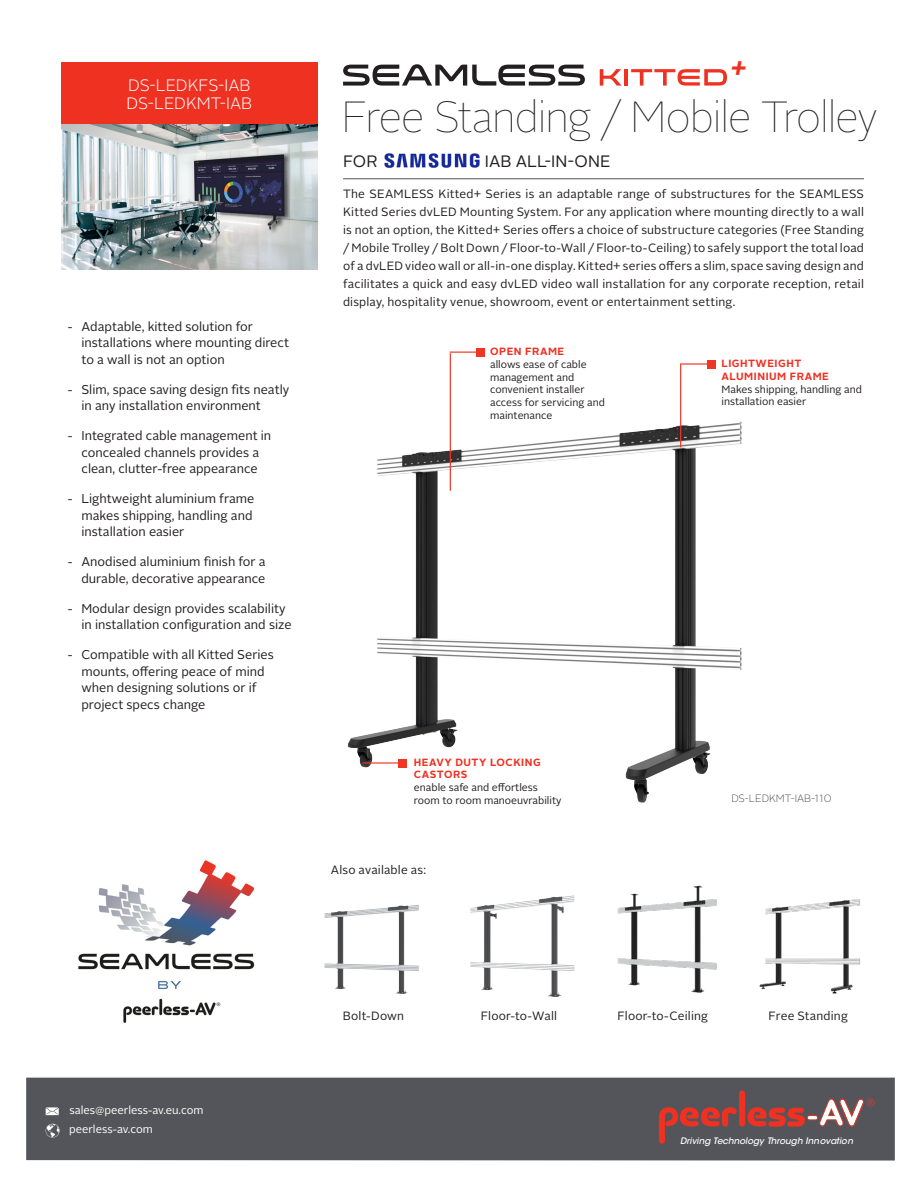
<style>
.page{position:relative;width:918px;height:1188px;background:#fff}
.page>*{position:absolute;margin:0;border:0;box-sizing:border-box;transform-origin:0 0}
.Product_Name{font:100 43.5px "Alright Sans";letter-spacing:-.035em;color:#231f20}
.Callout{font:italic 700 25.5px "Alright Sans";color:#ef3122}
.Product_Number{font:300 16.5px "Alright Sans";letter-spacing:-.005em;color:#fff}
.Dimensions{font:16.5px "Alright Sans";color:#231f20}
.Bullets{font:12.75px/16.5px "Alright Sans";color:#231f20}
.Body{font:12px/18px "Alright Sans";letter-spacing:.015em;color:#231f20;text-align:justify}
.t1{font:11.25px "Alright Sans";color:#fff}
.t2{font:10.5px/12.8px "Alright Sans";color:#231f20}
.t3{font:700 10.5px/12.8px "Alright Sans";letter-spacing:.05em;color:#ef3122}
.t4{font:100 10.5px "Alright Sans";color:#231f20}
.t5{font:italic 500 8.85px "ITC Avant Garde Std";color:#fff}
</style>
<div class="page">
<img style="left:347px;top:371px;width:395px;height:432px">
<img style="left:78px;top:860px;width:177px;height:163px">
<hr style="left:681px;top:363px;width:34px;height:2px;background:#ef3524">
<div style="left:707px;top:360px;width:9px;height:9px;background:#ef3524"></div>
<hr style="left:450px;top:352px;width:34px;height:1px;background:#ef3524">
<div style="left:476px;top:348px;width:9px;height:9px;background:#ef3524"></div>
<hr style="left:343px;top:178px;width:521px;height:1px;background:#54555a">
<div style="left:61px;top:63px;width:257px;height:61px;background:#ef3122"></div>
<div style="left:26px;top:1078px;width:869px;height:83px;background:#54555a"></div>
<svg style="left:659px;top:1107px;width:78px;height:37px"></svg>
<div style="left:739px;top:1091px;width:6px;height:36px;background:#ef3122;border-radius:3px"></div>
<svg style="left:748px;top:1099px;width:127px;height:28px"></svg>
<svg style="left:46px;top:1107px;width:13px;height:8px"></svg>
<svg style="left:46px;top:1124px;width:14px;height:14px"></svg>
<svg style="left:600px;top:69px;width:22px;height:17px"></svg>
<hr style="left:624px;top:69px;width:4px;height:17px;background:#ef3122">
<svg style="left:631px;top:69px;width:96px;height:17px"></svg>
<svg style="left:343px;top:64px;width:242px;height:22px"></svg>
<div style="left:398px;top:759px;width:9px;height:8px;background:#ef3524"></div>
<img style="left:378px;top:153px;width:108px;height:27px">
<img style="left:61px;top:124px;width:257px;height:146px">
<hr style="left:450px;top:353px;width:1px;height:138px;background:#ef3524">
<hr style="left:680px;top:363px;width:1px;height:84px;background:#ef3524">
<hr style="left:363px;top:762px;width:43px;height:2px;background:#ef3524">
<img style="left:759px;top:899px;width:101px;height:95px">
<img style="left:324px;top:905px;width:95px;height:89px">
<img style="left:470px;top:895px;width:105px;height:102px">
<img style="left:617px;top:885px;width:100px;height:108px">
<p class="Product_Number" style="left:128px;top:74px;width:124px">DS-LEDKFS-IAB</p>
<p class="Product_Number" style="left:127px;top:92px;width:127px">DS-LEDKMT-IAB</p>
<p class="Bullets" style="left:81px;top:318px;width:209px;text-indent:-14px">- Adaptable, kitted solution for installations where mounting direct to a wall is not an option</p>
<p class="Bullets" style="left:81px;top:381px;width:209px;text-indent:-14px">- Slim, space saving design fits neatly in any installation environment</p>
<p class="Bullets" style="left:68px;top:428px;width:205px;text-align:center">- Integrated cable management in concealed channels provides a clean, clutter-free appearance</p>
<p class="Bullets" style="left:81px;top:491px;width:174px;text-indent:-14px">- Lightweight aluminium frame makes shipping, handling and installation easier</p>
<p class="Bullets" style="left:68px;top:554px;width:199px;text-align:right">- Anodised aluminium finish for a durable, decorative appearance</p>
<p class="Bullets" style="left:81px;top:600px;width:212px;text-indent:-14px">- Modular design provides scalability in installation configuration and size</p>
<p class="Bullets" style="left:81px;top:647px;width:194px;text-indent:-14px">- Compatible with all Kitted Series mounts, offering peace of mind when designing solutions or if project specs change</p>
<p class="Callout" style="left:731px;top:50px;width:17px">+</p>
<p class="Product_Name" style="left:342px;top:87px;width:538px">Free Standing / Mobile Trolley</p>
<p class="Dimensions" style="left:343px;top:150px;width:36px">FOR</p>
<p class="Dimensions" style="left:485px;top:150px;width:127px">IAB ALL-IN-ONE</p>
<p class="Body" style="left:343px;top:185px;width:522px">The SEAMLESS Kitted+ Series is an adaptable range of substructures for the SEAMLESS Kitted Series dvLED Mounting System. For any application where mounting directly to a wall is not an option, the Kitted+ Series offers a choice of substructure categories (Free Standing / Mobile Trolley / Bolt Down / Floor-to-Wall / Floor-to-Ceiling) to safely support the total load of a dvLED video wall or all-in-one display. Kitted+ series offers a slim, space saving design and facilitates a quick and easy dvLED video wall installation for any corporate reception, retail display, hospitality venue, showroom, event or entertainment setting.</p>
<p class="t3" style="left:490px;top:345px;width:76px">OPEN FRAME</p>
<p class="t2" style="left:490px;top:358px;width:116px">allows ease of cable management and convenient installer access for servicing and maintenance</p>
<p class="t3" style="left:722px;top:357px;width:109px">LIGHTWEIGHT<br>ALUMINIUM FRAME</p>
<p class="t2" style="left:722px;top:383px;width:142px">Makes shipping, handling and installation easier</p>
<p class="t3" style="left:414px;top:756px;width:128px">HEAVY DUTY LOCKING<br>CASTORS</p>
<p class="t2" style="left:414px;top:781px;width:149px">enable safe and effortless room to room manoeuvrability</p>
<p class="Body" style="left:331px;top:861px;width:97px">Also available as:</p>
<p class="t4" style="left:731px;top:791px;width:102px">DS-LEDKMT-IAB-110</p>
<p class="t1" style="left:69px;top:1103px;width:136px">sales@peerless-av.eu.com</p>
<p class="t1" style="left:69px;top:1122px;width:85px">peerless-av.com</p>
<p class="Body" style="left:343px;top:1007px;width:63px">Bolt-Down</p>
<p class="Body" style="left:481px;top:1007px;width:78px">Floor-to-Wall</p>
<p class="Body" style="left:618px;top:1007px;width:92px">Floor-to-Ceiling</p>
<p class="Body" style="left:769px;top:1007px;width:81px">Free Standing</p>
<p class="t5" style="left:680px;top:1135px;width:174px">Driving Technology Through Innovation</p>
</div>
